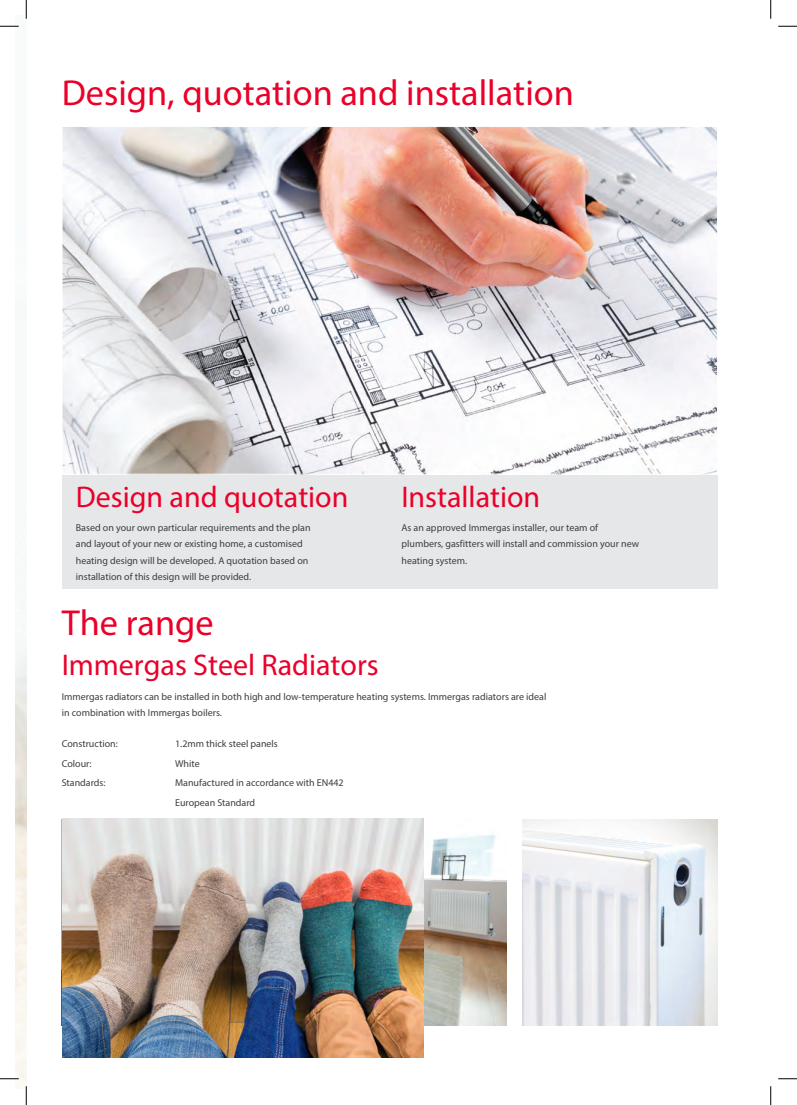
<style>
.page{position:relative;width:797px;height:1105px;background:#fff}
.page>*{position:absolute;margin:0;border:0;box-sizing:border-box;transform-origin:0 0}
.Header_Red{font:36.25px "Myriad Pro";color:#ea0029}
.text{font:36.25px "Myriad Pro";color:#ea0029}
.text-2{font:30px "Myriad Pro";color:#ea0029}
.text-3{font:10px/16.2px "Myriad Pro";color:#3e3e3f}
</style>
<div class="page">
<svg style="left:16px;top:651px;width:10px;height:438px;fill:#f6f1e9"></svg>
<div style="left:62px;top:158px;width:655px;height:431px;background:#e6e7e9"></div>
<img style="left:64px;top:128px;width:652px;height:344px">
<img style="left:62px;top:819px;width:444px;height:206px">
<img style="left:523px;top:819px;width:194px;height:206px">
<svg style="left:0;top:25px;width:19px;height:2px"></svg>
<svg style="left:778px;top:25px;width:19px;height:2px"></svg>
<svg style="left:0;top:1078px;width:19px;height:1px"></svg>
<svg style="left:778px;top:1078px;width:19px;height:1px"></svg>
<svg style="left:25px;top:0;width:2px;height:19px"></svg>
<svg style="left:25px;top:1086px;width:2px;height:19px"></svg>
<svg style="left:770px;top:0;width:1px;height:19px"></svg>
<svg style="left:770px;top:1086px;width:1px;height:19px"></svg>
<img style="left:63px;top:818px;width:361px;height:240px">
<p class="Header_Red" style="left:62px;top:71px;width:513px">Design, quotation and installation</p>
<p class="text-2" style="left:76px;top:478px;width:274px">Design and quotation</p>
<p class="text-3" style="left:76px;top:519px;width:236px">Based on your own particular requirements and the plan and layout of your new or existing home, a cus tomised heating design will be developed. A quotation based on installation of this design will be provided.</p>
<p class="text-2" style="left:401px;top:478px;width:140px">Installation</p>
<p class="text-3" style="left:401px;top:519px;width:239px">As an approved Immergas installer, our team of plumbers, gasfitters will install and commission your new heating system.</p>
<p class="text" style="left:62px;top:600px;width:153px">The range</p>
<p class="text-2" style="left:62px;top:647px;width:318px">Immergas Steel Radiators</p>
<p class="text-3" style="left:62px;top:688px;width:486px">Immergas radiators can be installed in both high and low-temperature heating systems. Immergas radiators are ideal in combination with Immergas boilers.</p>
<p class="text-3" style="left:62px;top:735px;width:58px">Construction:</p>
<p class="text-3" style="left:175px;top:735px;width:104px">1.2mm thick steel panels</p>
<p class="text-3" style="left:62px;top:755px;width:31px">Colour:</p>
<p class="text-3" style="left:175px;top:755px;width:26px">White</p>
<p class="text-3" style="left:62px;top:775px;width:45px">Standards:</p>
<p class="text-3" style="left:175px;top:775px;width:170px">Manufactured in accordance with EN442</p>
<p class="text-3" style="left:175px;top:794px;width:82px">European Standard</p>
</div>
